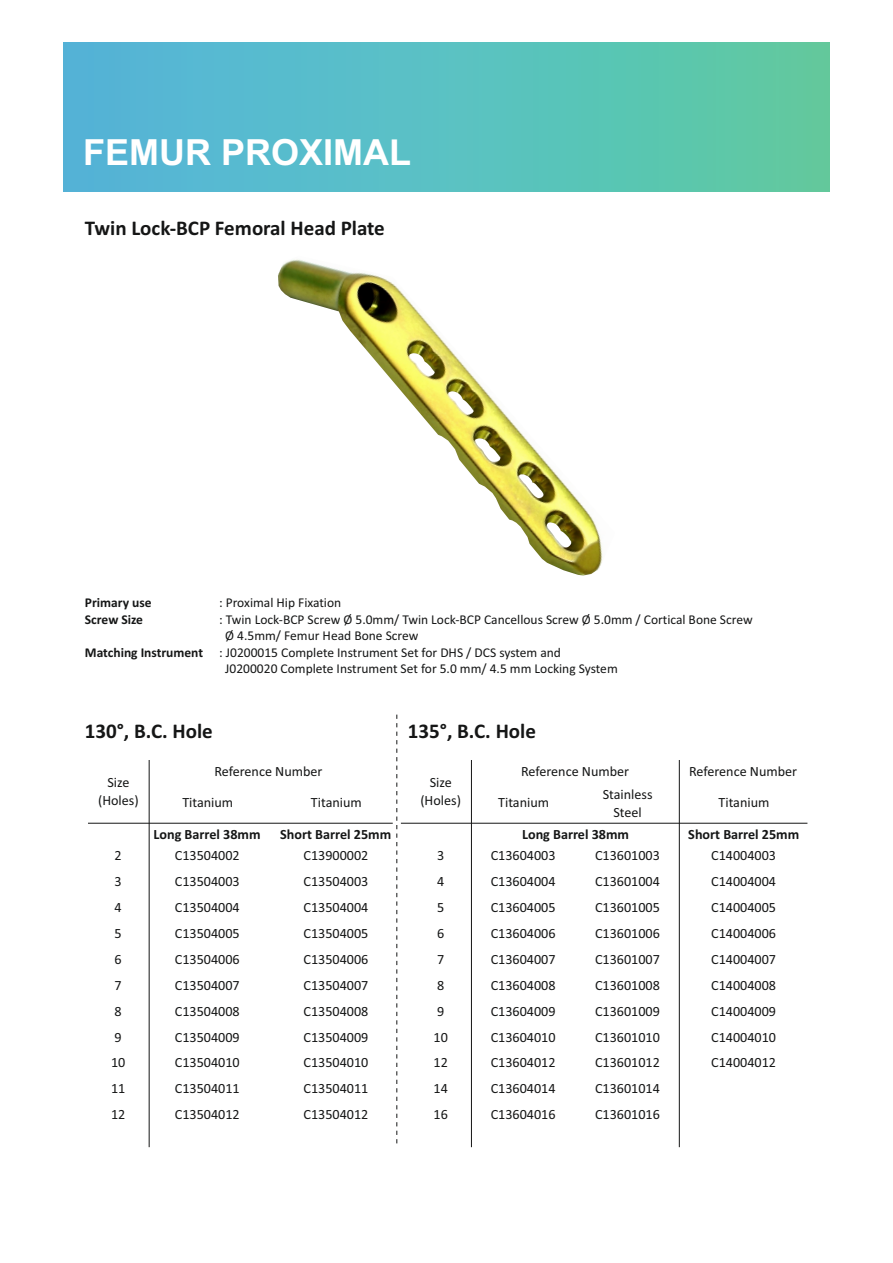
<style>
.page{position:relative;width:893px;height:1263px;background:#fff}
.page>*{position:absolute;margin:0;border:0;box-sizing:border-box;transform-origin:0 0}
.t1{font:700 36px "Arial";color:#fff}
.t2{font:700 21px "Calibri";color:#151616}
.t3{font:14.1px/26px "Calibri";color:#151616;text-align:justify}
.t4{font:700 14.1px "Calibri";color:#151616}
.t5{font:13.5px/16.5px "Calibri";color:#151616}
.t6{font:700 13.5px "Calibri";color:#151616}
.s1{font-weight:700}
</style>
<div class="page">
<div style="left:64px;top:43px;width:765px;height:148px;background:linear-gradient(to right,#54b5dd,#5fcca2)"></div>
<hr style="left:88px;top:823px;width:305px;height:1px;background:#151616">
<hr style="left:471px;top:760px;width:1px;height:387px;background:#151616">
<hr style="left:149px;top:760px;width:1px;height:387px;background:#151616">
<hr style="left:679px;top:760px;width:1px;height:387px;background:#151616">
<hr style="left:401px;top:823px;width:406px;height:1px;background:#151616">
<svg style="left:396px;top:715px;width:1px;height:429px"></svg>
<img style="left:278px;top:259px;width:325px;height:316px">
<h1 class="t1" style="left:83px;top:139px;width:329px">FEMUR PROXIMAL</h1>
<h2 class="t2" style="left:85px;top:219px;width:302px">Twin Lock-BCP Femoral Head Plate</h2>
<p class="t6" style="left:85px;top:597px;width:68px">Primary use</p>
<p class="t5" style="left:219px;top:595px;width:124px">: Proximal Hip Fixation</p>
<p class="t5" style="left:225px;top:645px;width:394px;text-indent:-140px"><span class="s1">Matching Instrument</span> : J0200015 Complete Instrument Set for DHS / DCS system and<br>J0200020 Complete Instrument Set for 5.0 mm/ 4.5 mm Locking System</p>
<p class="t6" style="left:85px;top:613px;width:60px">Screw Size</p>
<p class="t5" style="left:219px;top:612px;width:535px">: Twin Lock-BCP Screw Ø 5.0mm/ Twin Lock-BCP Cancellous Screw Ø 5.0mm / Cortical Bone Screw</p>
<p class="t5" style="left:225px;top:628px;width:195px">Ø 4.5mm/ Femur Head Bone Screw</p>
<h2 class="t2" style="left:85px;top:722px;width:130px">130°, B.C. Hole</h2>
<h2 class="t2" style="left:408px;top:722px;width:130px">135°, B.C. Hole</h2>
<p class="t3" style="left:98px;top:775px;width:42px;line-height:17.2px;text-align:center">Size (Holes)</p>
<p class="t3" style="left:214px;top:759px;width:110px">Reference Number</p>
<p class="t3" style="left:182px;top:791px;width:52px">Titanium</p>
<p class="t3" style="left:311px;top:791px;width:52px">Titanium</p>
<p class="t3" style="left:420px;top:775px;width:42px;line-height:17.2px;text-align:center">Size (Holes)</p>
<p class="t3" style="left:521px;top:759px;width:110px">Reference Number</p>
<p class="t3" style="left:498px;top:791px;width:52px">Titanium</p>
<p class="t3" style="left:603px;top:787px;width:51px;line-height:17.2px;text-align:center">Stainless<br>Steel</p>
<p class="t3" style="left:689px;top:759px;width:110px">Reference Number</p>
<p class="t3" style="left:719px;top:791px;width:52px">Titanium</p>
<p class="t4" style="left:154px;top:828px;width:109px">Long Barrel 38mm</p>
<p class="t4" style="left:280px;top:828px;width:113px">Short Barrel 25mm</p>
<p class="t4" style="left:522px;top:828px;width:109px">Long Barrel 38mm</p>
<p class="t4" style="left:688px;top:828px;width:113px">Short Barrel 25mm</p>
<p class="t3" style="left:111px;top:844px;width:16px;text-align:left">2<br>3<br>4<br>5<br>6<br>7<br>8<br>9<br>10<br>11<br>12</p>
<p class="t3" style="left:175px;top:844px;width:66px">C13504002<br>C13504003<br>C13504004<br>C13504005<br>C13504006<br>C13504007<br>C13504008<br>C13504009<br>C13504010<br>C13504011<br>C13504012</p>
<p class="t3" style="left:303px;top:844px;width:66px">C13900002<br>C13504003<br>C13504004<br>C13504005<br>C13504006<br>C13504007<br>C13504008<br>C13504009<br>C13504010<br>C13504011<br>C13504012</p>
<p class="t3" style="left:711px;top:844px;width:66px">C14004003<br>C14004004<br>C14004005<br>C14004006<br>C14004007<br>C14004008<br>C14004009<br>C14004010<br>C14004012</p>
<p class="t3" style="left:434px;top:844px;width:16px;text-align:left">3<br>4<br>5<br>6<br>7<br>8<br>9<br>10<br>12<br>14<br>16</p>
<p class="t3" style="left:491px;top:844px;width:66px">C13604003<br>C13604004<br>C13604005<br>C13604006<br>C13604007<br>C13604008<br>C13604009<br>C13604010<br>C13604012<br>C13604014<br>C13604016</p>
<p class="t3" style="left:595px;top:844px;width:66px">C13601003<br>C13601004<br>C13601005<br>C13601006<br>C13601007<br>C13601008<br>C13601009<br>C13601010<br>C13601012<br>C13601014<br>C13601016</p>
</div>
